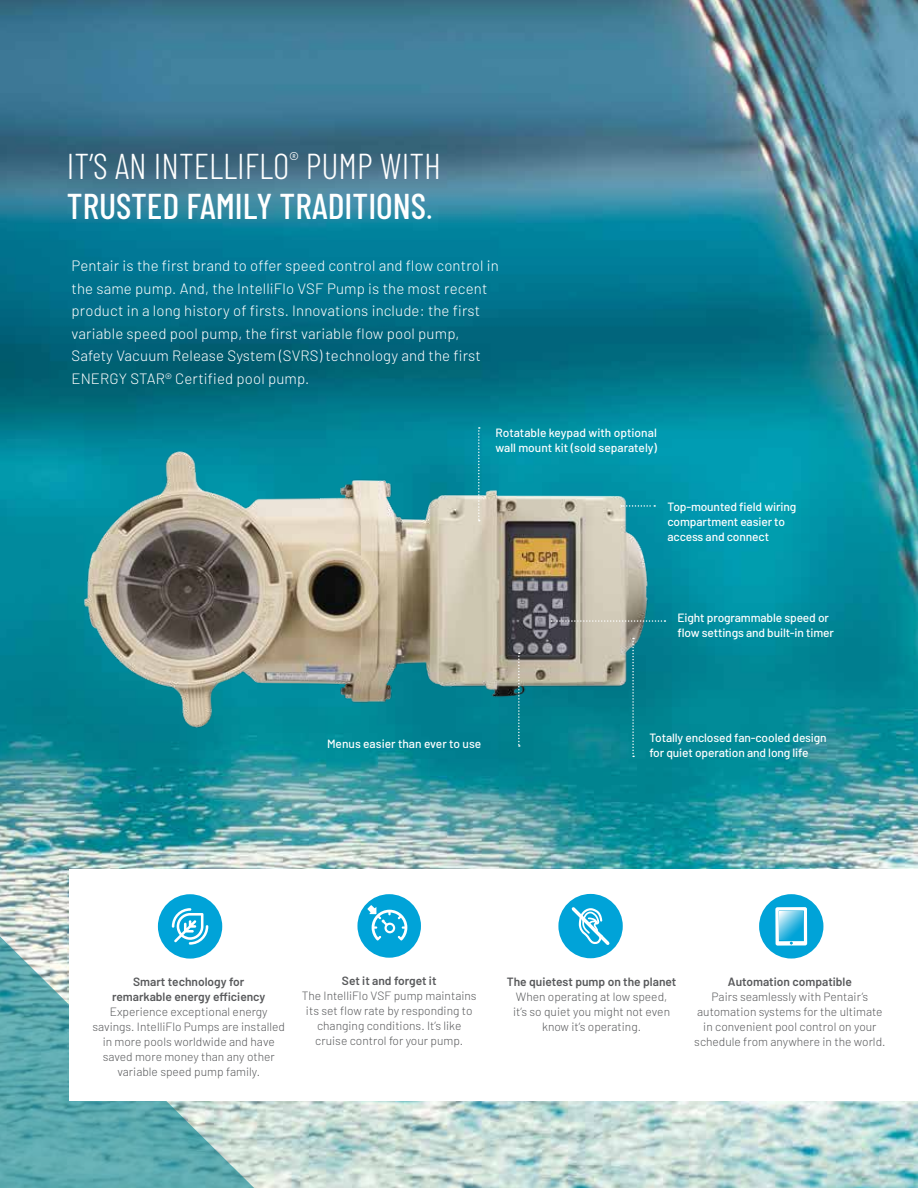
<style>
.page{position:relative;width:918px;height:1188px;background:#fff}
.page>*{position:absolute;margin:0;border:0;box-sizing:border-box;transform-origin:0 0}
.t1{font:300 36px/40.5px "Barlow Condensed";color:#fff}
.t2{font:300 15px/22.5px "Barlow";letter-spacing:.01em;color:#fff}
.t3{font:300 12px/15px "Barlow";color:#58595b;text-align:center}
.t4{font:500 12px/15px "Barlow";letter-spacing:-.01em;color:#fff}
.t5{font:600 12px/15px "Barlow";color:#58595b;text-align:center}
.s1{font-weight:500}
</style>
<div class="page">
<img style="left:0;top:0;width:918px;height:1188px">
<svg style="left:0;top:923px;width:268px;height:265px;background:#72b2b5"></svg>
<div style="left:69px;top:869px;width:849px;height:232px;background:#fff"></div>
<img style="left:0;top:363px;width:724px;height:508px">
<svg style="left:551px;top:620px;width:114px;height:2px"></svg>
<svg style="left:621px;top:505px;width:34px;height:2px"></svg>
<svg style="left:518px;top:653px;width:2px;height:94px"></svg>
<svg style="left:478px;top:427px;width:2px;height:94px"></svg>
<svg style="left:632px;top:638px;width:2px;height:119px"></svg>
<div style="left:759px;top:894px;width:64px;height:65px;background:#00a3d8;border-radius:50%"></div>
<svg style="left:775px;top:907px;width:32px;height:39px"></svg>
<svg style="left:779px;top:911px;width:25px;height:30px"></svg>
<svg style="left:780px;top:911px;width:23px;height:29px"></svg>
<div style="left:558px;top:894px;width:65px;height:64px;background:#00a3d8;border-radius:50%"></div>
<svg style="left:569px;top:893px;width:44px;height:52px"></svg>
<div style="left:158px;top:894px;width:64px;height:65px;background:#00a3d8;border-radius:50%"></div>
<svg style="left:172px;top:908px;width:36px;height:37px"></svg>
<div style="left:357px;top:894px;width:64px;height:64px;background:#00a3d8;border-radius:50%"></div>
<svg style="left:367px;top:905px;width:40px;height:36px"></svg>
<h1 class="t1" style="left:67px;top:143px;width:376px">IT’S AN INTELLIFLO<sup>®</sup> PUMP WITH<br><span class="s1">TRUSTED FAMILY TRADITIONS</span>.</h1>
<p class="t2" style="left:72px;top:253px;width:429px">Pentair is the first brand to offer speed control and flow control in the same pump. And, the IntelliFlo VSF Pump is the most recent product in a long history of firsts. Innovations include: the first variable speed pool pump, the first variable flow pool pump, Safety Vacuum Release System (SVRS) technology and the first ENERGY STAR® Certified pool pump.</p>
<p class="t4" style="left:496px;top:424px;width:163px">Rotatable keypad with optional wall mount kit (sold separately)</p>
<p class="t4" style="left:667px;top:498px;width:130px">Top-mounted field wiring compartment easier to access and connect</p>
<p class="t4" style="left:677px;top:609px;width:158px">Eight programmable speed or flow settings and built-in timer</p>
<p class="t4" style="left:327px;top:735px;width:156px">Menus easier than ever to use</p>
<p class="t4" style="left:649px;top:729px;width:179px">Totally enclosed fan-cooled design for quiet operation and long life</p>
<p class="t5" style="left:112px;top:973px;width:155px">Smart technology for remarkable energy efficiency</p>
<p class="t3" style="left:92px;top:1003px;width:194px">Experience exceptional energy savings. IntelliFlo Pumps are installed in more pools worldwide and have saved more money than any other variable speed pump family.</p>
<p class="t5" style="left:342px;top:972px;width:96px">Set it and forget it</p>
<p class="t3" style="left:302px;top:987px;width:176px">The IntelliFlo VSF pump maintains its set flow rate by responding to changing conditions. It’s like cruise control for your pump.</p>
<p class="t5" style="left:507px;top:973px;width:171px">The quietest pump on the planet</p>
<p class="t3" style="left:513px;top:988px;width:159px">When operating at low speed, it’s so quiet you might not even know it’s operating.</p>
<p class="t5" style="left:728px;top:974px;width:126px">Automation compatible</p>
<p class="t3" style="left:694px;top:989px;width:193px">Pairs seamlessly with Pentair’s automation systems for the ultimate in convenient pool control on your schedule from anywhere in the world.</p>
</div>
